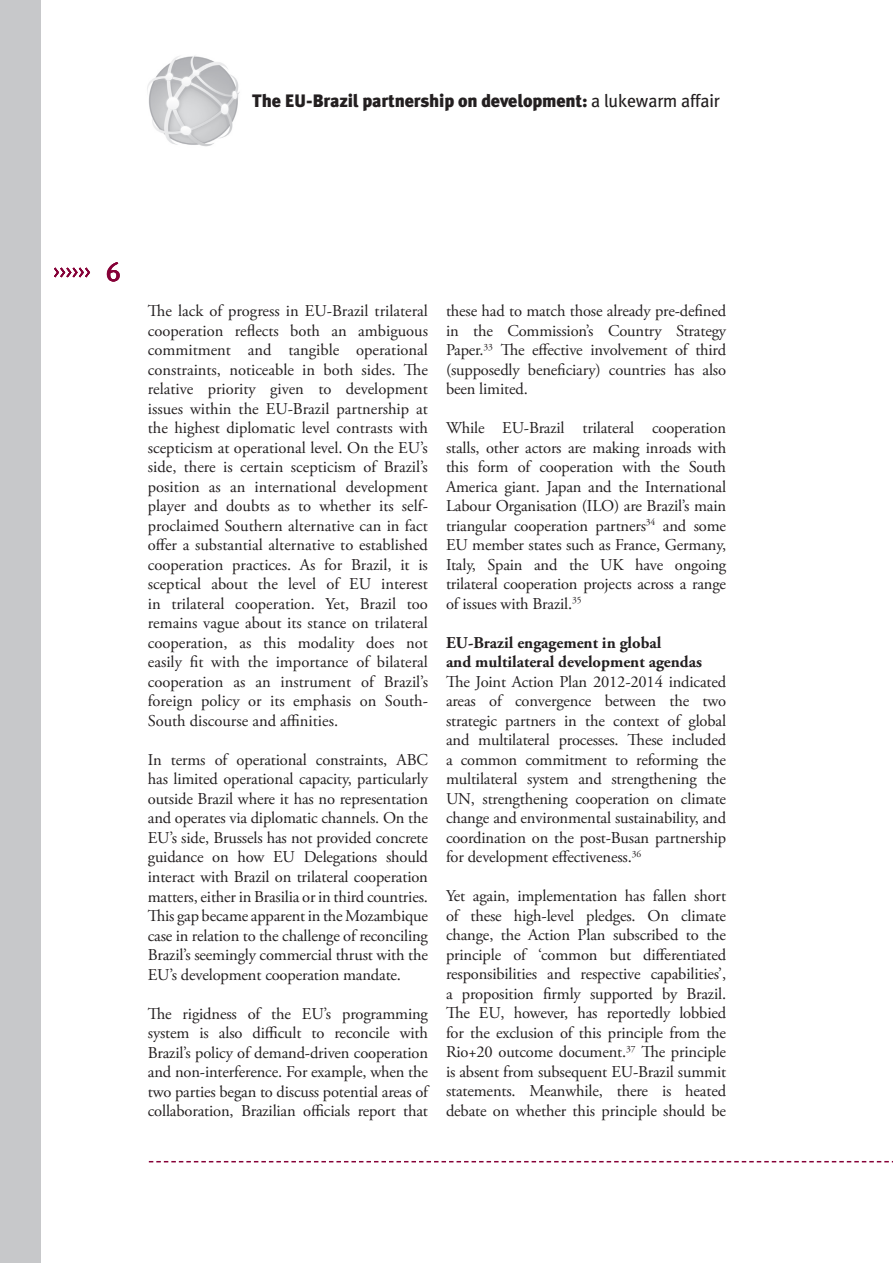
<style>
.page{position:relative;width:893px;height:1263px;background:#fff}
.page>*{position:absolute;margin:0;border:0;box-sizing:border-box;transform-origin:0 0}
.t1{font:27px "Meta Plus Book Caps";color:#860037}
.t2{font:900 18px "Meta Plus";letter-spacing:-.01em;color:#231f20}
.t3{font:16.5px/19.5px "Adobe Garamond Pro";letter-spacing:-.01em;color:#231f20;text-align:justify}
.t4{font:700 16.5px/19.5px "Adobe Garamond Pro";color:#231f20}
.s1{font-weight:400}
</style>
<div class="page">
<svg style="left:149px;top:1161px;width:744px;height:1px"></svg>
<img style="left:147px;top:56px;width:93px;height:91px">
<div style="left:0;top:0;width:40px;height:1263px;background:#c7c8ca"></div>
<svg style="left:54px;top:268px;width:36px;height:9px"></svg>
<p class="t2" style="left:252px;top:90px;width:469px">The EU-Brazil partnership on development: <span class="s1">a lukewarm affair</span></p>
<h1 class="t1" style="left:106px;top:256px;width:16px">6</h1>
<p class="t3" style="left:148px;top:302px;width:282px">The lack of progress in EU-Brazil trilateral cooperation reflects both an ambiguous commitment and tangible operational constraints, noticeable in both sides. The relative priority given to development issues within the EU-Brazil partnership at the highest diplomatic level contrasts with scepticism at operational level. On the EU’s side, there is certain scepticism of Brazil’s position as an international development player and doubts as to whether its self&shy;proclaimed Southern alternative can in fact offer a substantial alternative to established cooperation practices. As for Brazil, it is sceptical about the level of EU interest in trilateral cooperation. Yet, Brazil too remains vague about its stance on trilateral cooperation, as this modality does not easily fit with the importance of bilateral cooperation as an instrument of Brazil’s foreign policy or its emphasis on South-South discourse and affinities.</p>
<p class="t3" style="left:148px;top:750px;width:282px">In terms of operational constraints, ABC has limited operational capacity, particularly outside Brazil where it has no representation and operates via diplomatic channels. On the EU’s side, Brussels has not provided concrete guidance on how EU Delegations should interact with Brazil on trilateral cooperation matters, either in Brasilia or in third countries.<br>This gap became apparent in the Mozambique case in relation to the challenge of reconciling Brazil’s seemingly commercial thrust with the EU’s development cooperation mandate.</p>
<p class="t3" style="left:148px;top:1004px;width:282px">The rigidness of the EU’s programming system is also difficult to reconcile with Brazil’s policy of demand-driven cooperation and non-interference. For example, when the two parties began to discuss potential areas of collaboration, Brazilian officials report that</p>
<p class="t3" style="left:446px;top:302px;width:282px">these had to match those already pre-defined in the Commission’s Country Strategy Paper.<sup>33</sup> The effective involvement of third (supposedly beneficiary) countries has also been limited.</p>
<p class="t3" style="left:446px;top:419px;width:282px">While EU-Brazil trilateral cooperation stalls, other actors are making inroads with this form of cooperation with the South America giant. Japan and the International Labour Organisation (ILO) are Brazil’s main triangular cooperation partners<sup>34</sup> and some EU member states such as France, Germany, Italy, Spain and the UK have ongoing trilateral cooperation projects across a range of issues with Brazil.<sup>35</sup></p>
<p class="t4" style="left:446px;top:633px;width:257px">EU-Brazil engagement in global<br>and multilateral development agendas</p>
<p class="t3" style="left:446px;top:672px;width:282px">The Joint Action Plan 2012-2014 indicated areas of convergence between the two strategic partners in the context of global and multilateral processes. These included a common commitment to reforming the multilateral system and strengthening the UN, strengthening cooperation on climate change and environmental sustainability, and coordination on the post-Busan partnership for development effectiveness.<sup>36</sup></p>
<p class="t3" style="left:446px;top:887px;width:282px">Yet again, implementation has fallen short of these high-level pledges. On climate change, the Action Plan subscribed to the principle of ‘common but differentiated responsibilities and respective capabilities’, a proposition firmly supported by Brazil.<br>The EU, however, has reportedly lobbied for the exclusion of this principle from the Rio+20 outcome document.<sup>37</sup> The principle is absent from subsequent EU-Brazil summit statements. Meanwhile, there is heated debate on whether this principle should be</p>
</div>
